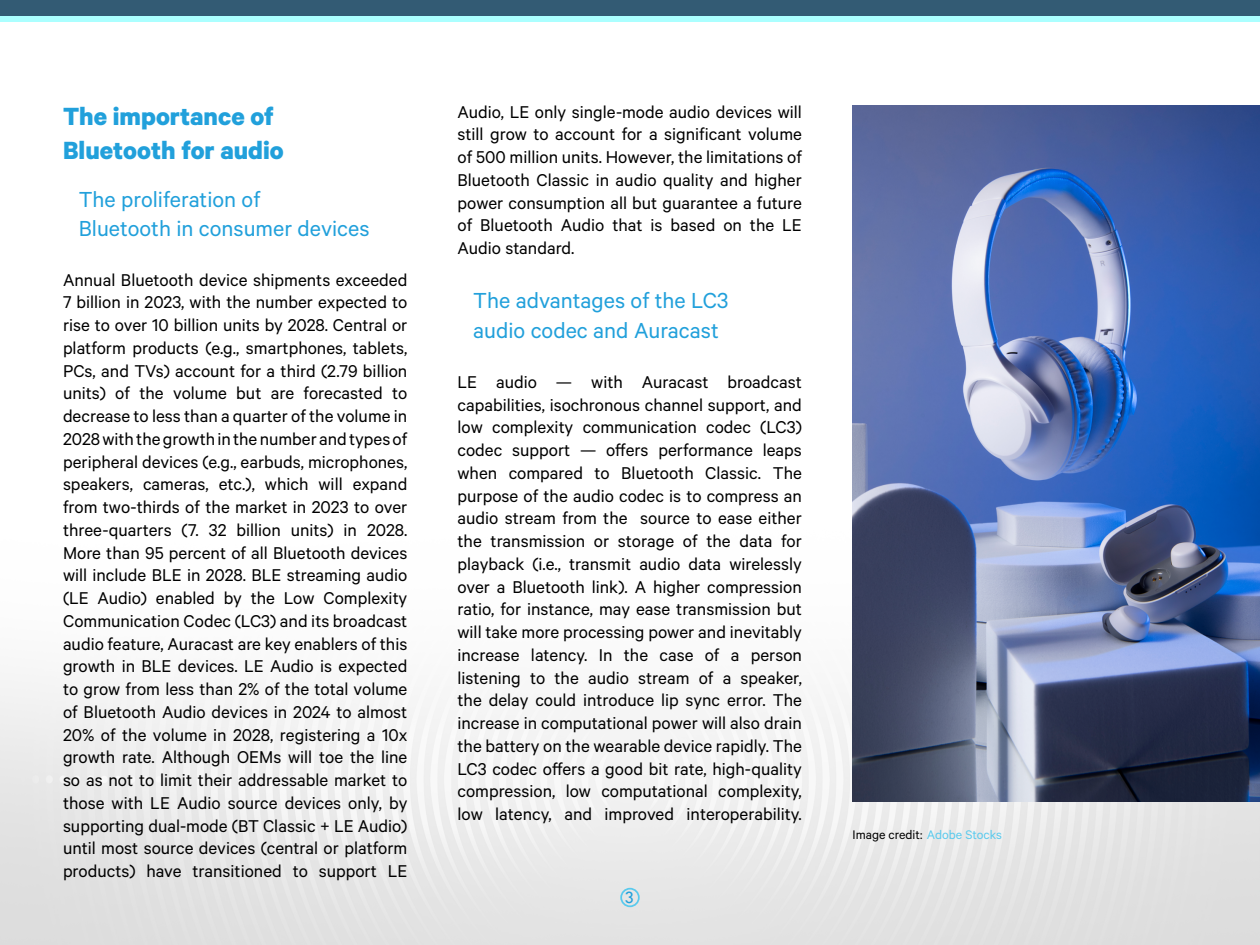
<style>
.page{position:relative;width:1260px;height:945px;background:#fff}
.page>*{position:absolute;margin:0;border:0;box-sizing:border-box;transform-origin:0 0}
.Header-Calibri_Bold__Size_16{font:700 28px "Calibre";color:#21a0db}
.Calibro_Regular__Size_14_-Indents{font:24.5px "Calibre";color:#21a0db}
.Calibro__Size_11{font:19.25px/22.8px "Calibre";color:#000;text-align:justify}
.t1{font:17.5px "Tw Cen";color:#21a0db}
.Credits-Calibro__Size_11{font:14px "Calibre";color:#000}
.s1{color:#5acaed}
</style>
<div class="page">
<div style="left:0;top:0;width:1260px;height:16px;background:#335b74"></div>
<div style="left:0;top:16px;width:1260px;height:6px;background:#abffff"></div>
<img style="left:0;top:105px;width:1260px;height:840px">
<img style="left:853px;top:105px;width:407px;height:697px">
<div style="left:620px;top:888px;width:20px;height:19px;border:2px solid #5acaed;border-radius:50%"></div>
<p class="Header-Calibri_Bold__Size_16" style="left:63px;top:99px;width:212px">The importance of</p>
<p class="Header-Calibri_Bold__Size_16" style="left:63px;top:133px;width:222px">Bluetooth for audio</p>
<p class="Calibro_Regular__Size_14_-Indents" style="left:79px;top:185px;width:183px">The proliferation of</p>
<p class="Calibro_Regular__Size_14_-Indents" style="left:79px;top:214px;width:292px">Bluetooth in consumer devices</p>
<p class="Calibro__Size_11" style="left:63px;top:267px;width:346px">Annual Bluetooth device shipments exceeded 7 billion in 2023, with the number expected to rise to over 10 billion units by 2028. Central or platform products (e.g., smartphones, tablets, PCs, and TVs) account for a third (2.79 billion units) of the volume but are forecasted to decrease to less than a quarter of the volume in 2028 with the growth in the number and types of peripheral devices (e.g., earbuds, microphones, speakers, cameras, etc.), which will expand from two-thirds of the market in 2023 to over three-quarters (7. 32 billion units) in 2028.<br>More than 95 percent of all Bluetooth devices will include BLE in 2028. BLE streaming audio (LE Audio) enabled by the Low Complexity Communication Codec (LC3) and its broadcast audio feature, Auracast are key enablers of this growth in BLE devices. LE Audio is expected to grow from less than 2% of the total volume of Bluetooth Audio devices in 2024 to almost 20% of the volume in 2028, registering a 10x growth rate. Although OEMs will toe the line so as not to limit their addressable market to those with LE Audio source devices only, by supporting dual-mode (BT Classic + LE Audio) until most source devices (central or platform products) have transitioned to support LE</p>
<p class="Calibro__Size_11" style="left:458px;top:99px;width:346px">Audio, LE only single-mode audio devices will still grow to account for a significant volume of 500 million units. However, the limitations of Bluetooth Classic in audio quality and higher power consumption all but guarantee a future of Bluetooth Audio that is based on the LE Audio standard.</p>
<p class="Calibro_Regular__Size_14_-Indents" style="left:473px;top:286px;width:257px">The advantages of the LC3</p>
<p class="Calibro_Regular__Size_14_-Indents" style="left:473px;top:316px;width:247px">audio codec and Auracast</p>
<p class="Calibro__Size_11" style="left:458px;top:370px;width:346px">LE audio — with Auracast broadcast capabilities, isochronous channel support, and low complexity communication codec (LC3) codec support — offers performance leaps when compared to Bluetooth Classic. The purpose of the audio codec is to compress an audio stream from the source to ease either the transmission or storage of the data for playback (i.e., transmit audio data wirelessly over a Bluetooth link). A higher compression ratio, for instance, may ease transmission but will take more processing power and inevitably increase latency. In the case of a person listening to the audio stream of a speaker, the delay could introduce lip sync error. The increase in computational power will also drain the battery on the wearable device rapidly. The LC3 codec offers a good bit rate, high-quality compression, low computational complexity, low latency, and improved interoperability.</p>
<p class="t1" style="left:625px;top:887px;width:11px">3</p>
<p class="Credits-Calibro__Size_11" style="left:853px;top:826px;width:151px">Image credit: <span class="s1">Adobe Stocks</span></p>
</div>
